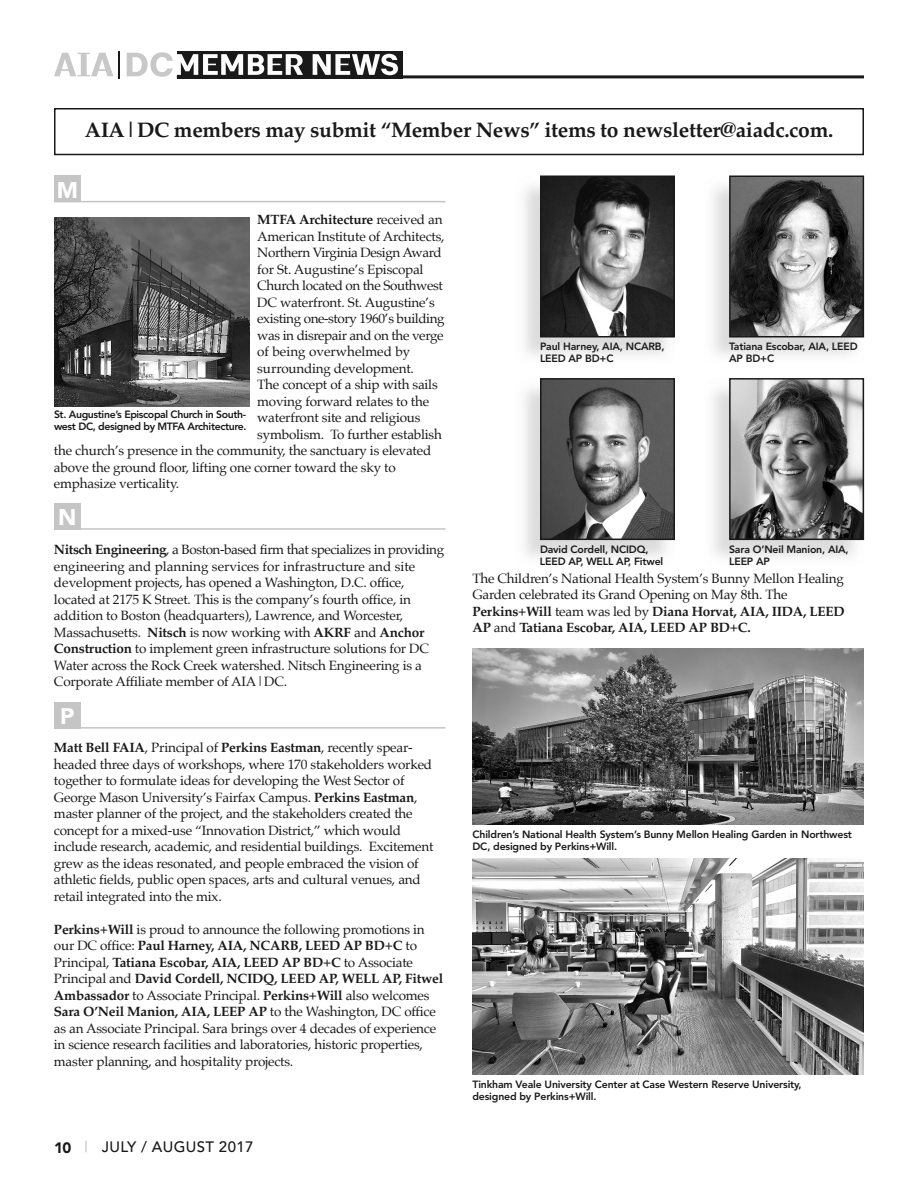
<style>
.page{position:relative;width:918px;height:1188px;background:#fff}
.page>*{position:absolute;margin:0;border:0;box-sizing:border-box;transform-origin:0 0}
.t1{font:900 22.5px "Avenir";color:#fff}
.t2{font:700 21px "Palatino";letter-spacing:-.015em;color:#191919}
.t3{font:500 15px "Avenir";letter-spacing:.025em;color:#191919}
.t4{font:13.5px/16.5px "Palatino";letter-spacing:-.015em;color:#191919}
.t5{font:700 13.5px "Palatino";letter-spacing:-.015em;color:#191919}
.t6{font:800 10.5px/12px "Avenir";letter-spacing:-.015em;color:#191919}
.t7{font:800 10.5px/12px "Avenir";letter-spacing:-.035em;color:#191919}
.s1{font-weight:400}
.s2{font-weight:700}
.s3{font-weight:900}
.s4{color:#c5c5c5}
</style>
<div class="page">
<hr style="left:177px;top:75px;width:687px;height:3px;background:#191919">
<div style="left:177px;top:51px;width:226px;height:28px;background:#191919"></div>
<svg style="left:54px;top:53px;width:59px;height:23px"></svg>
<hr style="left:118px;top:51px;width:2px;height:28px;background:#191919">
<svg style="left:127px;top:52px;width:176px;height:25px"></svg>
<svg style="left:313px;top:54px;width:85px;height:21px"></svg>
<div style="left:54px;top:108px;width:810px;height:47px;border:2px solid #191919"></div>
<div style="left:54px;top:503px;width:27px;height:27px;background:#c5c5c5"></div>
<hr style="left:54px;top:528px;width:392px;height:2px;background:#c5c5c5">
<div style="left:54px;top:702px;width:27px;height:27px;background:#c5c5c5"></div>
<hr style="left:54px;top:727px;width:392px;height:2px;background:#c5c5c5">
<div style="left:54px;top:176px;width:27px;height:26px;background:#c5c5c5"></div>
<hr style="left:54px;top:201px;width:392px;height:1px;background:#c5c5c5">
<img style="left:54px;top:217px;width:196px;height:189px">
<img style="left:543px;top:179px;width:129px;height:156px">
<div style="left:540px;top:176px;width:135px;height:162px;border:2px solid #191919"></div>
<img style="left:732px;top:179px;width:129px;height:156px">
<div style="left:729px;top:176px;width:135px;height:162px;border:2px solid #191919"></div>
<img style="left:543px;top:381px;width:129px;height:156px">
<div style="left:540px;top:378px;width:135px;height:162px;border:2px solid #191919"></div>
<img style="left:732px;top:381px;width:129px;height:156px">
<div style="left:729px;top:378px;width:135px;height:162px;border:2px solid #191919"></div>
<img style="left:472px;top:858px;width:392px;height:216px">
<img style="left:472px;top:649px;width:392px;height:175px">
<h2 class="t2" style="left:85px;top:120px;width:750px">AIA|DC members may submit “Member News” items to newsletter@aiadc.com.</h2>
<h1 class="t1" style="left:57px;top:171px;width:23px">M</h1>
<p class="t5" style="left:257px;top:213px;width:187px">MTFA Architecture <span class="s1">received an</span></p>
<p class="t4" style="left:257px;top:229px;width:189px">American Institute of Architects,</p>
<p class="t4" style="left:257px;top:245px;width:186px">Northern Virginia Design Award</p>
<p class="t4" style="left:257px;top:262px;width:168px">for St. Augustine’s Episcopal</p>
<p class="t4" style="left:257px;top:278px;width:187px">Church located on the Southwest</p>
<p class="t4" style="left:257px;top:295px;width:179px">DC waterfront. St. Augustine’s</p>
<p class="t4" style="left:257px;top:311px;width:189px">existing one-story 1960’s building</p>
<p class="t4" style="left:257px;top:328px;width:188px">was in disrepair and on the verge</p>
<p class="t4" style="left:257px;top:344px;width:155px">of being overwhelmed by</p>
<p class="t4" style="left:257px;top:361px;width:158px">surrounding development.</p>
<p class="t4" style="left:257px;top:377px;width:182px">The concept of a ship with sails</p>
<p class="t4" style="left:257px;top:394px;width:173px">moving forward relates to the</p>
<p class="t4" style="left:257px;top:410px;width:165px">waterfront site and religious</p>
<p class="t4" style="left:257px;top:427px;width:186px">symbolism. To further establish</p>
<p class="t4" style="left:54px;top:443px;width:379px">the church’s presence in the community, the sanctuary is elevated</p>
<p class="t4" style="left:54px;top:460px;width:343px">above the ground floor, lifting one corner toward the sky to</p>
<p class="t4" style="left:54px;top:476px;width:127px">emphasize verticality.</p>
<p class="t7" style="left:54px;top:409px;width:194px">St. Augustine’s Episcopal Church in South&shy;west DC, designed by MTFA Architecture.</p>
<h1 class="t1" style="left:58px;top:498px;width:20px">N</h1>
<p class="t4" style="left:54px;top:542px;width:392px"><span class="s2">Nitsch Engineering</span>, a Boston-based firm that specializes in providing engineering and planning services for infrastructure and site development projects, has opened a Washington, D.C. office, located at 2175 K Street. This is the company’s fourth office, in addition to Boston (headquarters), Lawrence, and Worcester, Massachusetts. <span class="s2">Nitsch</span> is now working with <span class="s2">AKRF</span> and <span class="s2">Anchor Construction</span> to implement green infrastructure solutions for DC Water across the Rock Creek watershed. Nitsch Engineering is a Corporate Affiliate member of AIA|DC.</p>
<h1 class="t1" style="left:60px;top:697px;width:16px">P</h1>
<p class="t4" style="left:54px;top:740px;width:381px"><span class="s2">Matt Bell FAIA</span>, Principal of <span class="s2">Perkins Eastman</span>, recently spear&shy;headed three days of workshops, where 170 stakeholders worked together to formulate ideas for developing the West Sector of George Mason University’s Fairfax Campus. <span class="s2">Perkins Eastman</span>, master planner of the project, and the stakeholders created the concept for a mixed-use “Innovation District,” which would include research, academic, and residential buildings. Excitement grew as the ideas resonated, and people embraced the vision of athletic fields, public open spaces, arts and cultural venues, and retail integrated into the mix.</p>
<p class="t4" style="left:54px;top:922px;width:391px"><span class="s2">Perkins+Will</span> is proud to announce the following promotions in our DC office: <span class="s2">Paul Harney, AIA, NCARB, LEED AP BD+C</span> to Principal, <span class="s2">Tatiana Escobar, AIA, LEED AP BD+C</span> to Associate Principal and <span class="s2">David Cordell, NCIDQ, LEED AP, WELL AP, Fitwel Ambassador</span> to Associate Principal. <span class="s2">Perkins+Will</span> also welcomes <span class="s2">Sara O’Neil Manion, AIA, LEEP AP</span> to the Washington, DC office as an Associate Principal. Sara brings over 4 decades of experience in science research facilities and laboratories, historic properties, master planning, and hospitality projects.</p>
<p class="t3" style="left:54px;top:1134px;width:201px"><span class="s3">10</span> <span class="s4">|</span> JULY / AUGUST 2017</p>
<p class="t6" style="left:540px;top:340px;width:126px">Paul Harney, AIA, NCARB,<br>LEED AP BD+C</p>
<p class="t6" style="left:729px;top:340px;width:130px">Tatiana Escobar, AIA, LEED<br>AP BD+C</p>
<p class="t6" style="left:540px;top:543px;width:125px">David Cordell, NCIDQ,<br>LEED AP, WELL AP, Fitwel</p>
<p class="t6" style="left:729px;top:543px;width:121px">Sara O’Neil Manion, AIA,<br>LEEP AP</p>
<p class="t4" style="left:472px;top:571px;width:374px">The Children’s National Health System’s Bunny Mellon Healing Garden celebrated its Grand Opening on May 8th. The <span class="s2">Perkins+Will</span> team was led by <span class="s2">Diana Horvat, AIA, IIDA, LEED AP</span> and <span class="s2">Tatiana Escobar, AIA, LEED AP BD+C.</span></p>
<p class="t6" style="left:472px;top:828px;width:381px">Children’s National Health System’s Bunny Mellon Healing Garden in Northwest<br>DC, designed by Perkins+Will.</p>
<p class="t6" style="left:472px;top:1078px;width:331px">Tinkham Veale University Center at Case Western Reserve University, designed by Perkins+Will.</p>
</div>
